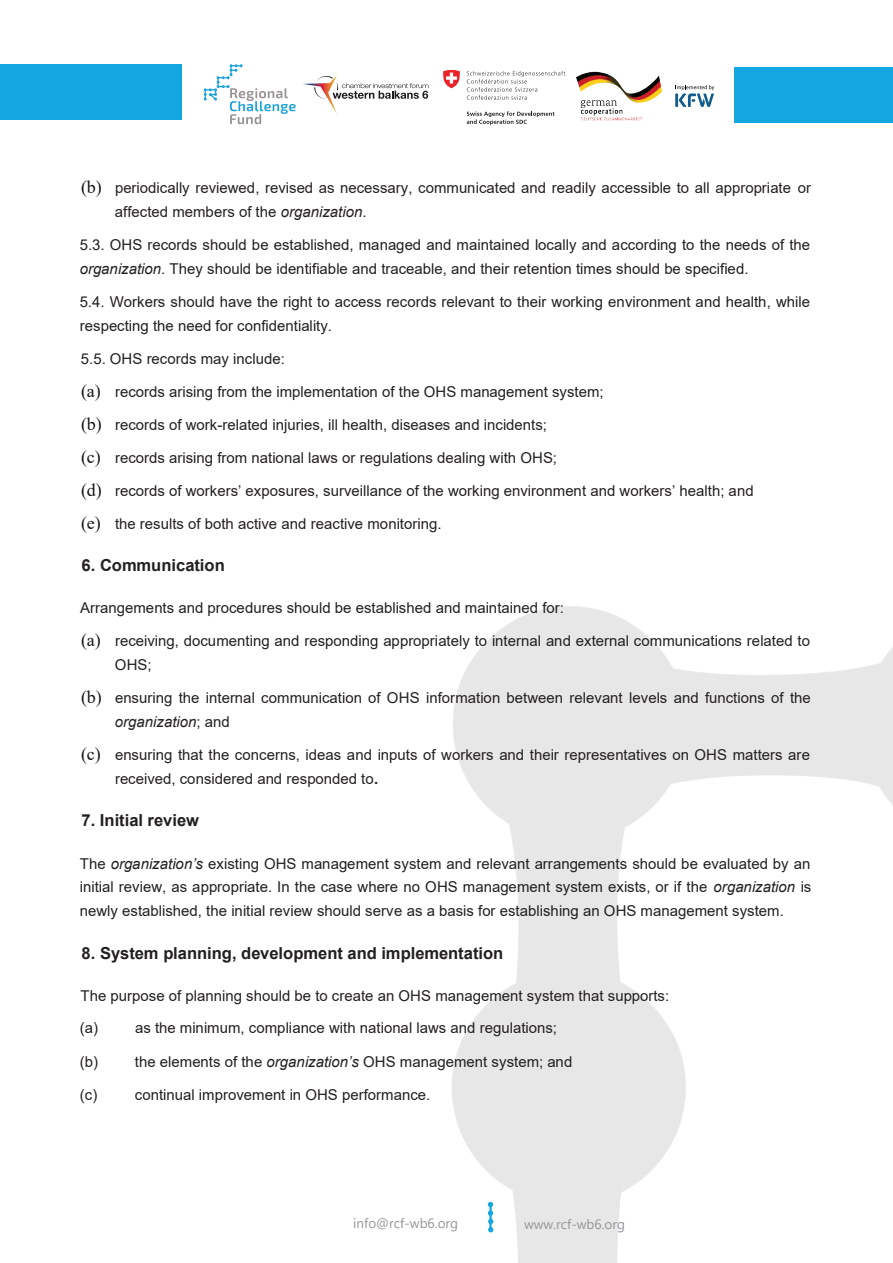
<style>
.page{position:relative;width:893px;height:1263px;background:#fff}
.page>*{position:absolute;margin:0;border:0;box-sizing:border-box;transform-origin:0 0}
.t1{font:700 16.5px "Arial";color:#231f20}
.t2{font:15px/33px "Arial";color:#231f20}
.t3{font:italic 15px "Arial";color:#231f20}
.t4{font:13.5px "Segoe UI";color:#939598}
.s1{font-family:"Times New Roman";font-size:18px;color:#161414}
.s2{font-style:italic}
.s3{font-style:normal}
.s4{font-weight:700}
</style>
<div class="page">
<img style="left:181px;top:66px;width:712px;height:1197px">
<svg style="left:488px;top:1202px;width:5px;height:30px"></svg>
<div style="left:0;top:64px;width:181px;height:56px;background:#14a6df"></div>
<div style="left:735px;top:68px;width:158px;height:55px;background:#14a6df"></div>
<svg style="left:303px;top:76px;width:125px;height:38px"></svg>
<img style="left:573px;top:68px;width:93px;height:56px">
<svg style="left:204px;top:64px;width:92px;height:60px"></svg>
<svg style="left:467px;top:71px;width:98px;height:29px"></svg>
<svg style="left:467px;top:111px;width:88px;height:14px"></svg>
<svg style="left:443px;top:70px;width:17px;height:18px"></svg>
<svg style="left:675px;top:85px;width:39px;height:22px"></svg>
<p class="t2" style="left:115px;top:176px;width:698px;line-height:24px;text-indent:-34px"><span class="s1">(b)</span> periodically reviewed, revised as necessary, communicated and readily accessible to all appropriate or affected members of the <span class="s2">organization</span>.</p>
<p class="t2" style="left:80px;top:233px;width:732px;line-height:24.2px">5.3. OHS records should be established, managed and maintained locally and according to the needs of the <span class="s2">organization</span>. They should be identifiable and traceable, and their retention times should be specified.</p>
<p class="t2" style="left:80px;top:290px;width:732px;line-height:24px">5.4. Workers should have the right to access records relevant to their working environment and health, while respecting the need for confidentiality.</p>
<p class="t2" style="left:81px;top:343px;width:524px">5.5. OHS records may include:<br><span class="s1">(a)</span> records arising from the implementation of the OHS management system; <span class="s1">(b)</span> records of work-related injuries, ill health, diseases and incidents;</p>
<p class="t2" style="left:81px;top:442px;width:674px"><span class="s1">(c)</span> records arising from national laws or regulations dealing with OHS;<br><span class="s1">(d)</span> records of workers’ exposures, surveillance of the working environment and workers’ health; and <span class="s1">(e)</span> the results of both active and reactive monitoring.</p>
<p class="t1" style="left:82px;top:554px;width:145px">6. Communication</p>
<p class="t2" style="left:80px;top:592px;width:731px">Arrangements and procedures should be established and maintained for:<br><span class="s1">(a)</span> receiving, documenting and responding appropriately to internal and external communications related to</p>
<p class="t2" style="left:81px;top:649px;width:731px;text-indent:34px">OHS;<br><span class="s1">(b)</span> ensuring the internal communication of OHS information between relevant levels and functions of the</p>
<p class="t3" style="left:115px;top:712px;width:116px">organization<span class="s3">; and</span></p>
<p class="t2" style="left:115px;top:743px;width:697px;line-height:24px;text-indent:-34px"><span class="s1">(c)</span> ensuring that the concerns, ideas and inputs of workers and their representatives on OHS matters are received, considered and responded to<span class="s4">.</span></p>
<p class="t1" style="left:82px;top:809px;width:119px">7. Initial review</p>
<p class="t2" style="left:80px;top:851px;width:733px;line-height:24px;text-align:justify">The <span class="s2">organization’s</span> existing OHS management system and relevant arrangements should be evaluated by an initial review, as appropriate. In the case where no OHS management system exists, or if the <span class="s2">organization</span> is newly established, the initial review should serve as a basis for establishing an OHS management system.</p>
<p class="t1" style="left:82px;top:941px;width:423px">8. System planning, development and implementation</p>
<p class="t2" style="left:80px;top:979px;width:591px">The purpose of planning should be to create an OHS management system that supports: (a)</p>
<p class="t2" style="left:135px;top:1011px;width:424px">as the minimum, compliance with national laws and regulations;</p>
<p class="t2" style="left:80px;top:1045px;width:20px">(b)</p>
<p class="t2" style="left:135px;top:1045px;width:439px">the elements of the <span class="s2">organization’s</span> OHS management system; and</p>
<p class="t2" style="left:80px;top:1078px;width:19px">(c)</p>
<p class="t2" style="left:135px;top:1078px;width:297px">continual improvement in OHS performance.</p>
<p class="t4" style="left:353px;top:1210px;width:106px">info@rcf-wb6.org</p>
<p class="t4" style="left:524px;top:1212px;width:103px">www.rcf-wb6.org</p>
</div>
